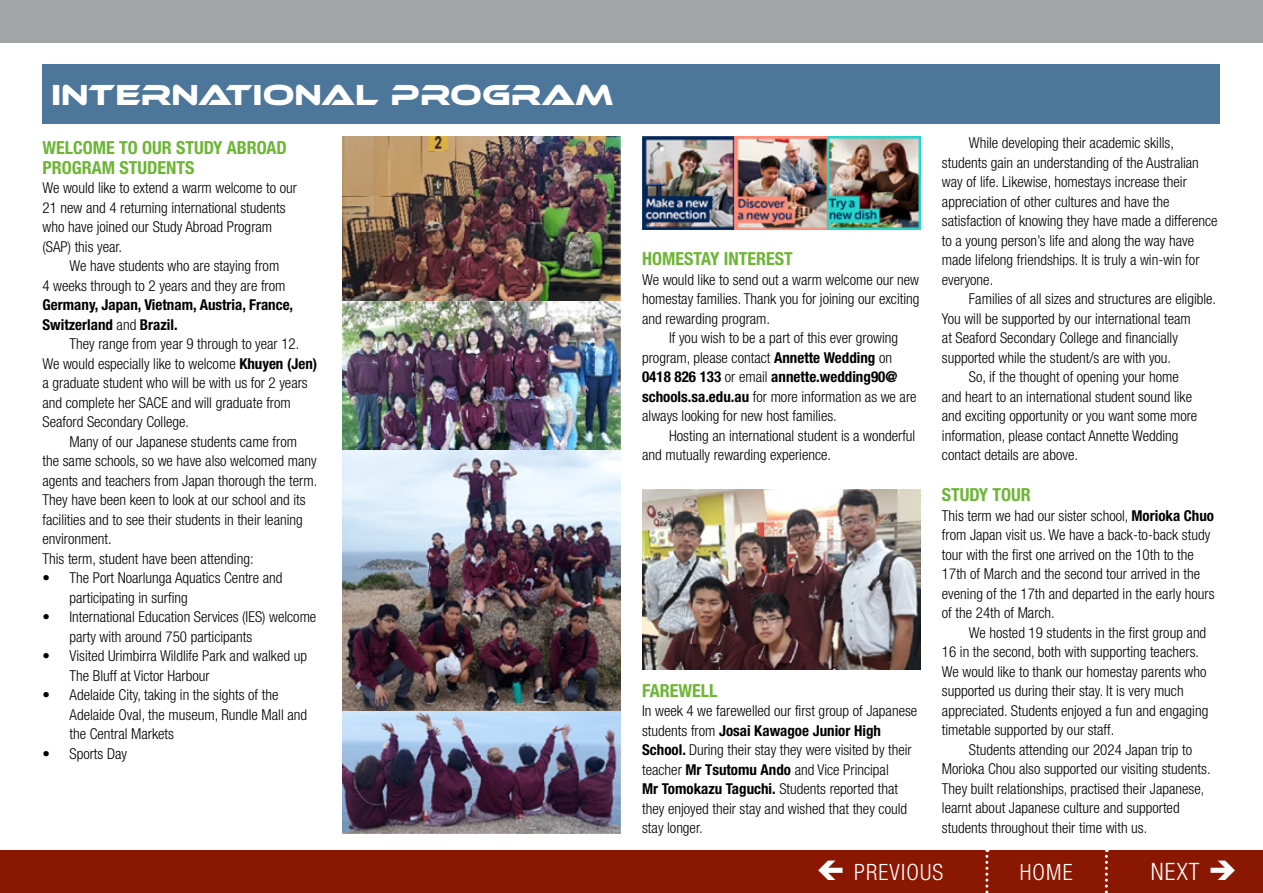
<style>
.page{position:relative;width:1263px;height:893px;background:#fff}
.page>*{position:absolute;margin:0;border:0;box-sizing:border-box;transform-origin:0 0}
.t1{font:30px "Ethnocentric Rg";color:#fff}
.t2{font:300 condensed 24px "Helvetica Neue";color:#fff}
.t3{font:300 condensed 22.5px "Helvetica Neue";letter-spacing:.05em;color:#fff}
.t4{font:700 condensed 18px/19.5px "Helvetica Neue";color:#6cb535}
.t5{font:300 condensed 15px/19.5px "Helvetica Neue";color:#000}
.t6{font:700 condensed 15px/19.5px "Helvetica Neue";color:#000}
.s1{font-weight:300}
.s2{font-weight:700}
.s3{font-size:27px;color:#8a1702}
</style>
<div class="page">
<div style="left:0;top:0;width:1263px;height:43px;background:#a1a5a7"></div>
<div style="left:0;top:850px;width:1263px;height:43px;background:#8a1702"></div>
<svg style="left:985px;top:850px;width:3px;height:43px"></svg>
<svg style="left:1105px;top:850px;width:3px;height:43px"></svg>
<div style="left:43px;top:64px;width:1177px;height:59px;background:#4d769b"></div>
<img style="left:342px;top:136px;width:279px;height:570px">
<img style="left:342px;top:706px;width:279px;height:127px">
<img style="left:642px;top:489px;width:279px;height:180px">
<img style="left:642px;top:136px;width:279px;height:94px">
<h1 class="t1" style="left:51px;top:76px;width:564px">INTERNATIONAL PROGRAM</h1>
<p class="t4" style="left:43px;top:138px;width:246px">WELCOME TO OUR STUDY ABROAD<br>PROGRAM STUDENTS</p>
<p class="t5" style="left:43px;top:178px;width:256px">We would like to extend a warm welcome to our 21 new and 4 returning international students who have joined our Study Abroad Program (SAP) this year.</p>
<p class="t5" style="left:43px;top:256px;width:244px;text-indent:27px">We have students who are staying from<br>4 weeks through to 2 years and they are from</p>
<p class="t6" style="left:43px;top:295px;width:252px">Germany, Japan, Vietnam, Austria, France,<br>Switzerland <span class="s1">and</span> Brazil.</p>
<p class="t5" style="left:43px;top:334px;width:276px;text-indent:27px">They range from year 9 through to year 12.<br>We would especially like to welcome <span class="s2">Khuyen (Jen) </span>a graduate student who will be with us for 2 years and complete her SACE and will graduate from Seaford Secondary College.</p>
<p class="t5" style="left:43px;top:432px;width:276px;text-indent:27px">Many of our Japanese students came from the same schools, so we have also welcomed many agents and teachers from Japan thorough the term.<br>They have been keen to look at our school and its facilities and to see their students in their leaning environment.<br>This term, student have been attending:</p>
<p class="t5" style="left:70px;top:568px;width:214px;text-indent:-27px">• The Port Noarlunga Aquatics Centre and participating in surfing</p>
<p class="t5" style="left:70px;top:607px;width:248px;text-indent:-27px">• International Education Services (IES) welcome party with around 750 participants</p>
<p class="t5" style="left:70px;top:646px;width:239px;text-indent:-27px">• Visited Urimbirra Wildlife Park and walked up<br>The Bluff at Victor Harbour</p>
<p class="t5" style="left:70px;top:685px;width:239px;text-indent:-27px">• Adelaide City, taking in the sights of the<br>Adelaide Oval, the museum, Rundle Mall and the Central Markets</p>
<p class="t5" style="left:43px;top:744px;width:86px">• Sports Day</p>
<p class="t4" style="left:642px;top:249px;width:152px">HOMESTAY INTEREST</p>
<p class="t5" style="left:642px;top:269px;width:279px;text-align:justify">We would like to send out a warm welcome our new homestay families. Thank you for joining our exciting and rewarding program.</p>
<p class="t5" style="left:642px;top:328px;width:276px;text-indent:27px">If you wish to be a part of this ever growing program, please contact <span class="s2">Annette Wedding</span> on <span class="s2">0418 826 133</span> or email <span class="s2">annette.wedding90@ schools.sa.edu.au</span> for more information as we are always looking for new host families.</p>
<p class="t5" style="left:642px;top:425px;width:275px;text-indent:27px">Hosting an international student is a wonderful and mutually rewarding experience.</p>
<p class="t4" style="left:642px;top:680px;width:77px">FAREWELL</p>
<p class="t5" style="left:642px;top:701px;width:277px">In week 4 we farewelled our first group of Japanese students from <span class="s2">Josai Kawagoe Junior High School.</span> During their stay they were visited by their teacher <span class="s2">Mr Tsutomu Ando</span> and Vice Principal<br><span class="s2">Mr Tomokazu Taguchi.</span> Students reported that they enjoyed their stay and wished that they could stay longer.</p>
<p class="t5" style="left:942px;top:133px;width:277px;text-indent:27px">While developing their academic skills, students gain an understanding of the Australian way of life. Likewise, homestays increase their appreciation of other cultures and have the satisfaction of knowing they have made a difference to a young person’s life and along the way have made lifelong friendships. It is truly a win-win for everyone.</p>
<p class="t5" style="left:969px;top:289px;width:249px">Families of all sizes and structures are eligible.</p>
<p class="t5" style="left:942px;top:308px;width:250px">You will be supported by our international team</p>
<p class="t5" style="left:942px;top:328px;width:238px">at Seaford Secondary College and financially</p>
<p class="t5" style="left:942px;top:347px;width:231px">supported while the student/s are with you.</p>
<p class="t5" style="left:969px;top:367px;width:211px">So, if the thought of opening your home</p>
<p class="t5" style="left:942px;top:386px;width:252px">and heart to an international student sound like</p>
<p class="t5" style="left:942px;top:406px;width:257px">and exciting opportunity or you want some more</p>
<p class="t5" style="left:942px;top:425px;width:238px">information, please contact Annette Wedding</p>
<p class="t5" style="left:942px;top:445px;width:138px">contact details are above.</p>
<p class="t4" style="left:942px;top:485px;width:91px">STUDY TOUR</p>
<p class="t5" style="left:942px;top:506px;width:274px">This term we had our sister school, <span class="s2">Morioka Chuo </span>from Japan visit us. We have a back-to-back study tour with the first one arrived on the 10th to the 17th of March and the second tour arrived in the evening of the 17th and departed in the early hours of the 24th of March.</p>
<p class="t5" style="left:942px;top:623px;width:268px;text-indent:27px">We hosted 19 students in the first group and 16 in the second, both with supporting teachers.<br>We would like to thank our homestay parents who supported us during their stay. It is very much appreciated. Students enjoyed a fun and engaging timetable supported by our staff.</p>
<p class="t5" style="left:942px;top:740px;width:270px;text-indent:27px">Students attending our 2024 Japan trip to Morioka Chou also supported our visiting students.<br>They built relationships, practised their Japanese, learnt about Japanese culture and supported students throughout their time with us.</p>
<h3 class="t3" style="left:854px;top:859px;width:91px">PREVIOUS</h3>
<h3 class="t3" style="left:982px;top:859px;width:130px"><span class="s3">I</span> HOME <span class="s3">I</span></h3>
<h2 class="t2" style="left:1151px;top:857px;width:88px">NEXT ➔</h2>
</div>
